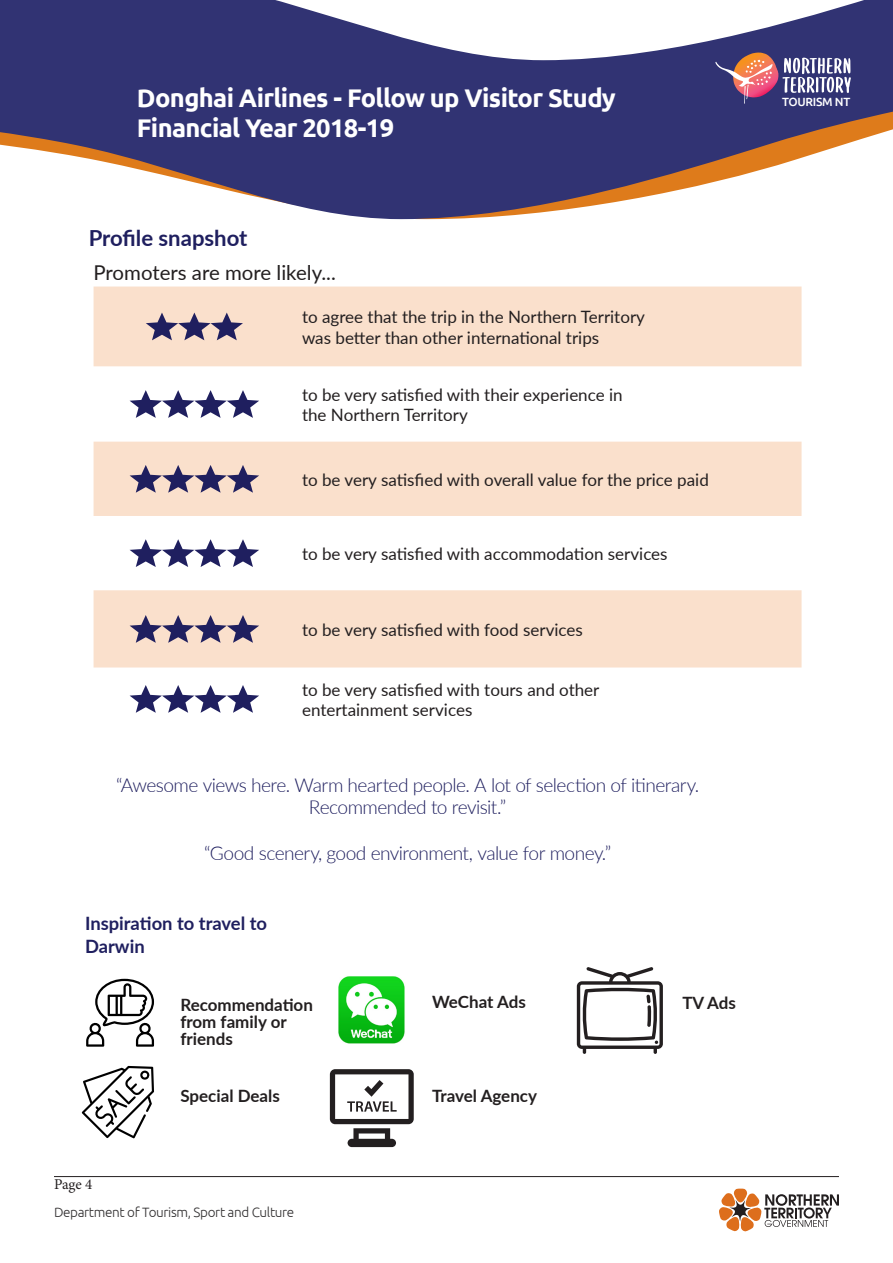
<style>
.page{position:relative;width:893px;height:1263px;background:#fff}
.page>*{position:absolute;margin:0;border:0;box-sizing:border-box;transform-origin:0 0}
.t1{font:700 25.5px "Ubuntu";letter-spacing:-.025em;color:#fff}
.t2{font:700 22.2px "Lato";color:#1f1f5f}
.t3{font:20.4px "Lato";color:#231f20}
.t4{font:300 19.2px/23px "Lato";letter-spacing:-.03em;color:#1f1f5f;text-align:center}
.t5{font:700 18.45px/22px "Lato";color:#1f1f5f}
.t6{font:17.1px "Lato";color:#231f20}
.t7{font:700 16.95px/17px "Lato";color:#231f20}
.t8{font:15px "Minion Pro";color:#231f20}
.t9{font:300 13.5px "Ubuntu";letter-spacing:-.025em;color:#312f30}
.t10{font:500 11.85px "Ubuntu";letter-spacing:-.025em;color:#fff}
</style>
<div class="page">
<svg style="left:0;top:60px;width:893px;height:159px;fill:#313373"></svg>
<svg style="left:0;top:0;width:893px;height:60px;fill:#313373"></svg>
<svg style="left:715px;top:53px;width:136px;height:51px;background:#7d6589"></svg>
<svg style="left:719px;top:1188px;width:120px;height:43px"></svg>
<hr style="left:54px;top:1176px;width:785px;height:1px;background:#231f20">
<svg style="left:94px;top:287px;width:707px;height:380px;fill:#fae0cc"></svg>
<svg style="left:146px;top:313px;width:97px;height:27px;background:#a494a1"></svg>
<svg style="left:130px;top:390px;width:129px;height:28px"></svg>
<svg style="left:130px;top:465px;width:129px;height:28px;background:#a696a2"></svg>
<svg style="left:130px;top:539px;width:129px;height:28px"></svg>
<svg style="left:130px;top:615px;width:129px;height:28px;background:#a696a2"></svg>
<svg style="left:130px;top:685px;width:129px;height:28px"></svg>
<svg style="left:86px;top:979px;width:68px;height:68px"></svg>
<svg style="left:82px;top:1066px;width:72px;height:72px"></svg>
<svg style="left:330px;top:1069px;width:84px;height:78px"></svg>
<img style="left:338px;top:976px;width:67px;height:67px">
<svg style="left:577px;top:967px;width:86px;height:87px"></svg>
<p class="t1" style="left:137px;top:82px;width:480px">Donghai Airlines - Follow up Visitor Study</p>
<p class="t1" style="left:137px;top:112px;width:259px">Financial Year 2018-19</p>
<p class="t2" style="left:89px;top:221px;width:160px">Profile snapshot</p>
<p class="t3" style="left:94px;top:258px;width:244px">Promoters are more likely...</p>
<p class="t6" style="left:302px;top:305px;width:344px">to agree that the trip in the Northern Territory</p>
<p class="t6" style="left:302px;top:325px;width:299px">was better than other international trips</p>
<p class="t6" style="left:302px;top:382px;width:322px">to be very satisfied with their experience in</p>
<p class="t6" style="left:302px;top:403px;width:167px">the Northern Territory</p>
<p class="t6" style="left:302px;top:467px;width:408px">to be very satisfied with overall value for the price paid</p>
<p class="t6" style="left:302px;top:541px;width:367px">to be very satisfied with accommodation services</p>
<p class="t6" style="left:302px;top:617px;width:282px">to be very satisfied with food services</p>
<p class="t6" style="left:302px;top:677px;width:299px">to be very satisfied with tours and other</p>
<p class="t6" style="left:302px;top:697px;width:172px">entertainment services</p>
<p class="t4" style="left:116px;top:772px;width:584px">“Awesome views here. Warm hearted people. A lot of selection of itinerary.<br>Recommended to revisit.”</p>
<p class="t4" style="left:204px;top:841px;width:409px">“Good scenery, good environment, value for money.”</p>
<p class="t5" style="left:85px;top:912px;width:184px">Inspiration to travel to<br>Darwin</p>
<p class="t7" style="left:180px;top:996px;width:134px">Recommendation from family or friends</p>
<p class="t8" style="left:54px;top:1174px;width:40px">Page 4</p>
<p class="t7" style="left:180px;top:1087px;width:101px">Special Deals</p>
<p class="t9" style="left:54px;top:1204px;width:242px">Department of Tourism, Sport and Culture</p>
<p class="t7" style="left:432px;top:992px;width:95px">WeChat Ads</p>
<p class="t7" style="left:432px;top:1087px;width:106px">Travel Agency</p>
<p class="t7" style="left:682px;top:993px;width:55px">TV Ads</p>
<p class="t10" style="left:782px;top:95px;width:70px">TOURISM NT</p>
</div>
